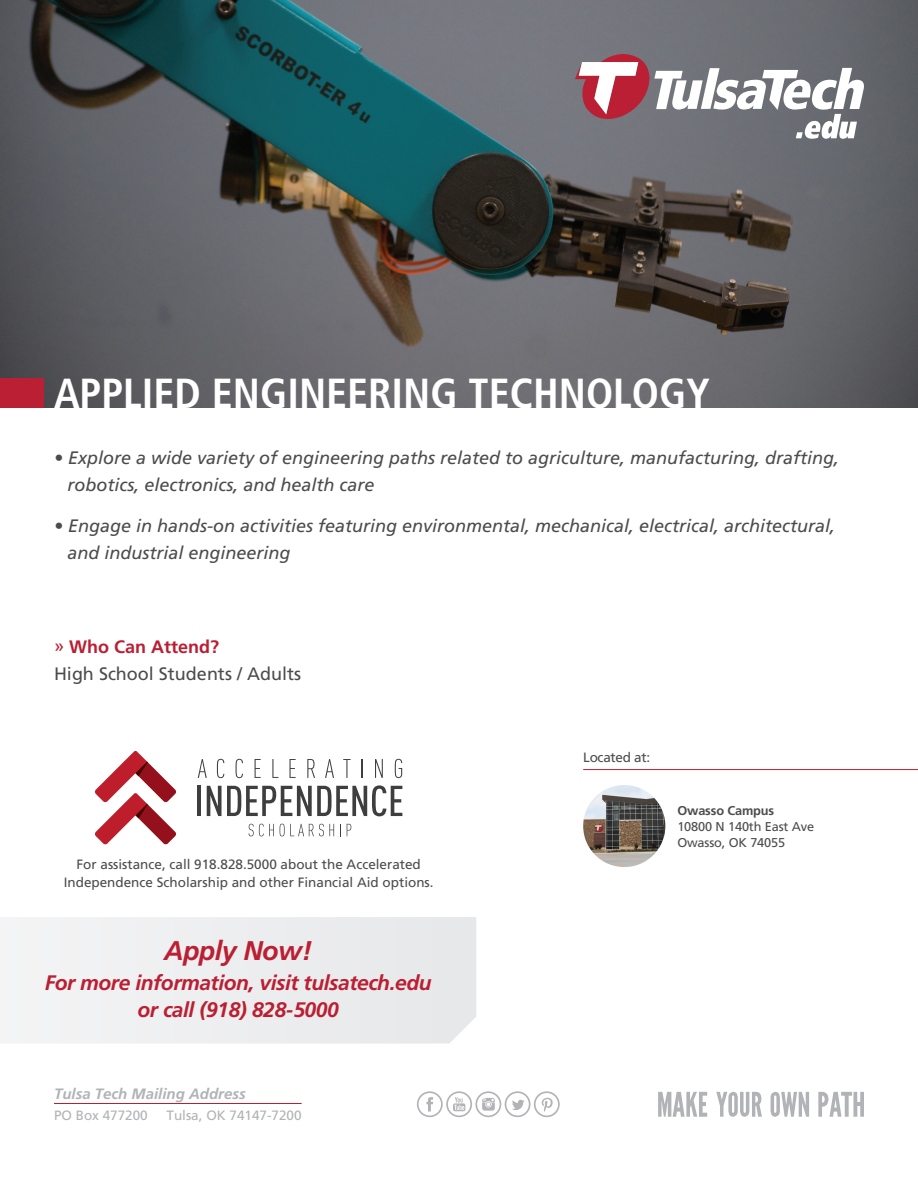
<style>
.page{position:relative;width:918px;height:1188px;background:#fff}
.page>*{position:absolute;margin:0;border:0;box-sizing:border-box;transform-origin:0 0}
.t1{font:700 condensed 42px "Frutiger";color:#fff}
.t2{font:italic 700 27px "Frutiger";letter-spacing:-.02em;color:#ba1f33}
.t3{font:italic 700 21px/27px "Frutiger";letter-spacing:-.02em;color:#ba1f33;text-align:center}
.t4{font:italic 18px/27px "Frutiger";color:#4b4c4d}
.t5{font:18px/27px "Frutiger";color:#4b4c4d}
.t6{font:italic 700 15px "Frutiger";color:#b2b3b7}
.t7{font:13.5px/18px "Frutiger";color:#4b4c4d;text-align:center}
.t8{font:13.5px "Frutiger";color:#b2b3b7}
.t9{font:13.5px "Frutiger";letter-spacing:-.02em;color:#4b4c4d}
.t10{font:12.75px/15.8px "Frutiger";letter-spacing:-.01em;color:#4b4c4d}
.t11{font:700 12.75px "Frutiger";letter-spacing:-.01em;color:#4b4c4d}
.s1{color:#ba1f33}
.s2{font-weight:700;color:#ba1f33}
</style>
<div class="page">
<img style="left:0;top:0;width:918px;height:408px">
<div style="left:0;top:378px;width:44px;height:30px;background:#ba1f33"></div>
<svg style="left:658px;top:1092px;width:49px;height:25px"></svg>
<svg style="left:716px;top:1092px;width:46px;height:25px"></svg>
<svg style="left:770px;top:1092px;width:39px;height:25px"></svg>
<svg style="left:818px;top:1092px;width:46px;height:25px"></svg>
<svg style="left:417px;top:1091px;width:143px;height:26px"></svg>
<hr style="left:54px;top:1103px;width:248px;height:1px;background:#ba1f33">
<hr style="left:583px;top:769px;width:335px;height:1px;background:#ba1f33">
<img style="left:583px;top:785px;width:82px;height:82px;border-radius:41px">
<svg style="left:95px;top:751px;width:81px;height:94px"></svg>
<svg style="left:198px;top:759px;width:9px;height:19px"></svg>
<svg style="left:217px;top:759px;width:7px;height:19px"></svg>
<svg style="left:236px;top:759px;width:7px;height:19px"></svg>
<svg style="left:255px;top:759px;width:6px;height:19px"></svg>
<svg style="left:272px;top:759px;width:7px;height:19px"></svg>
<svg style="left:290px;top:759px;width:6px;height:19px"></svg>
<svg style="left:307px;top:759px;width:8px;height:19px"></svg>
<svg style="left:325px;top:759px;width:9px;height:19px"></svg>
<svg style="left:343px;top:759px;width:8px;height:19px"></svg>
<svg style="left:362px;top:759px;width:1px;height:19px"></svg>
<svg style="left:375px;top:759px;width:8px;height:19px"></svg>
<svg style="left:395px;top:759px;width:7px;height:19px"></svg>
<hr style="left:198px;top:786px;width:3px;height:30px;background:#3e3e3f">
<svg style="left:207px;top:785px;width:195px;height:31px"></svg>
<svg style="left:249px;top:824px;width:25px;height:12px"></svg>
<svg style="left:280px;top:824px;width:54px;height:12px"></svg>
<svg style="left:340px;top:824px;width:1px;height:12px"></svg>
<svg style="left:347px;top:824px;width:4px;height:12px"></svg>
<svg style="left:575px;top:54px;width:289px;height:85px"></svg>
<div style="left:0;top:917px;width:476px;height:127px;background:#edeeef"></div>
<h1 class="t1" style="left:54px;top:369px;width:657px">APPLIED ENGINEERING TECHNOLOGY</h1>
<p class="t4" style="left:68px;top:445px;width:773px;text-indent:-14px">• Explore a wide variety of engineering paths related to agriculture, manufacturing, drafting, robotics, electronics, and health care</p>
<p class="t4" style="left:68px;top:512px;width:769px;text-indent:-14px">• Engage in hands-on activities featuring environmental, mechanical, electrical, architectural, and industrial engineering</p>
<p class="t5" style="left:54px;top:634px;width:249px"><span class="s1">»</span> <span class="s2">Who Can Attend?<br></span>High School Students / Adults</p>
<p class="t7" style="left:64px;top:855px;width:371px">For assistance, call 918.828.5000 about the Accelerated<br>Independence Scholarship and other Financial Aid options.</p>
<h2 class="t2" style="left:164px;top:934px;width:150px">Apply Now!</h2>
<p class="t3" style="left:45px;top:969px;width:388px">For more information, visit tulsatech.edu or call (918) 828-5000</p>
<p class="t6" style="left:54px;top:1085px;width:193px">Tulsa Tech Mailing Address</p>
<p class="t8" style="left:54px;top:1107px;width:95px">PO Box 477200</p>
<p class="t8" style="left:167px;top:1107px;width:137px">Tulsa, OK 74147-7200</p>
<p class="t9" style="left:583px;top:749px;width:69px">Located at:</p>
<p class="t11" style="left:677px;top:803px;width:98px">Owasso Campus</p>
<p class="t10" style="left:677px;top:819px;width:138px">10800 N 140th East Ave<br>Owasso, OK 74055</p>
</div>
